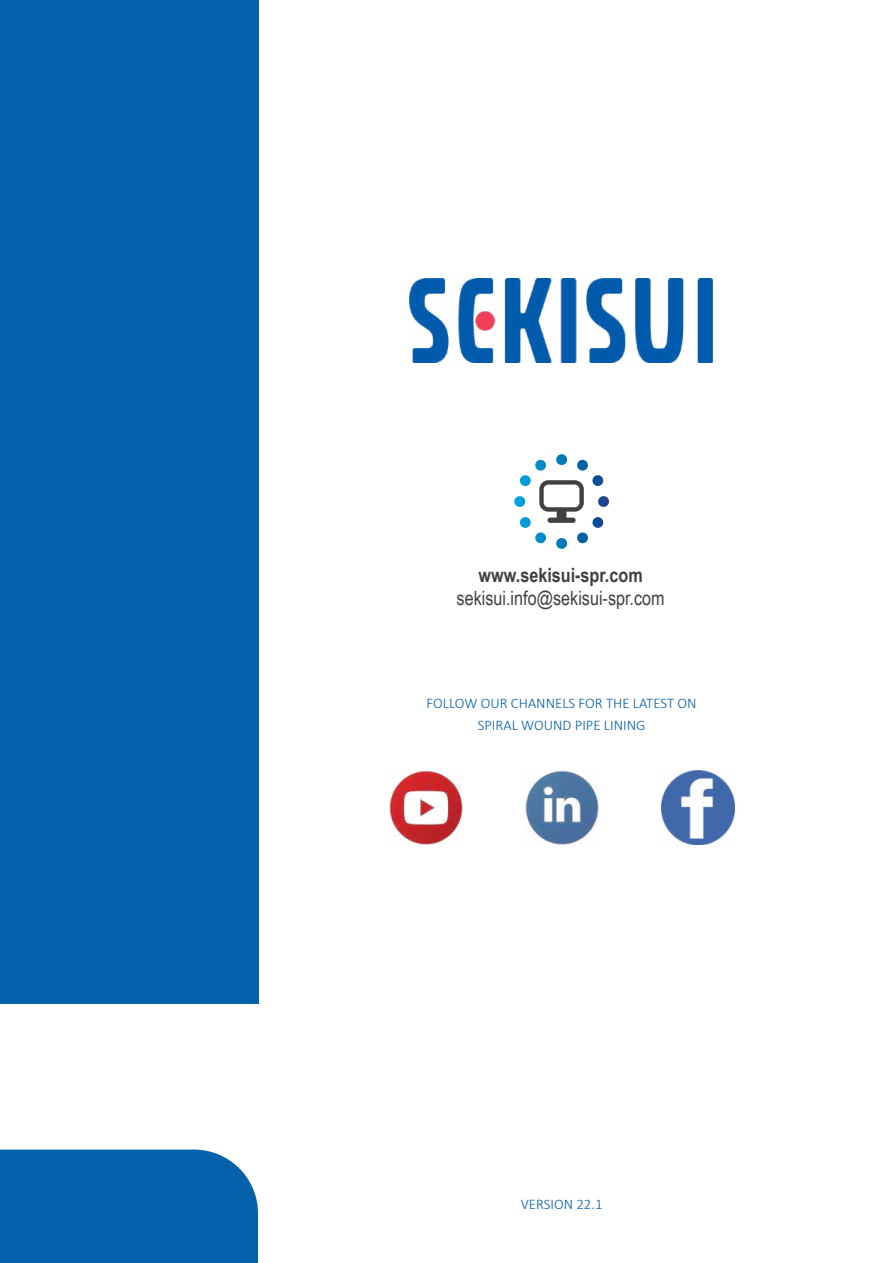
<style>
.page{position:relative;width:893px;height:1263px;background:#fff}
.page>*{position:absolute;margin:0;border:0;box-sizing:border-box;transform-origin:0 0}
.t1{font:19.8px "Arial Narrow";color:#414042}
.t2{font:700 19.8px "Arial Narrow";color:#414042}
.t3{font:300 14.7px/22.2px "Calibri";color:#015dab;text-align:center}
</style>
<div class="page">
<div style="left:0;top:0;width:258px;height:1003px;background:#0561aa"></div>
<div style="left:0;top:1149px;width:258px;height:114px;background:#0561aa"></div>
<img style="left:409px;top:278px;width:303px;height:84px">
<svg style="left:514px;top:454px;width:95px;height:95px"></svg>
<img style="left:661px;top:771px;width:73px;height:73px">
<img style="left:525px;top:771px;width:74px;height:73px">
<img style="left:389px;top:771px;width:74px;height:73px">
<h1 class="t2" style="left:479px;top:567px;width:166px">www.sekisui-spr.com</h1>
<h1 class="t1" style="left:457px;top:591px;width:210px">sekisui.info@sekisui-spr.com</h1>
<p class="t3" style="left:427px;top:692px;width:271px">FOLLOW OUR CHANNELS FOR THE LATEST ON<br>SPIRAL WOUND PIPE LINING</p>
<p class="t3" style="left:521px;top:1193px;width:83px">VERSION 22.1</p>
</div>
